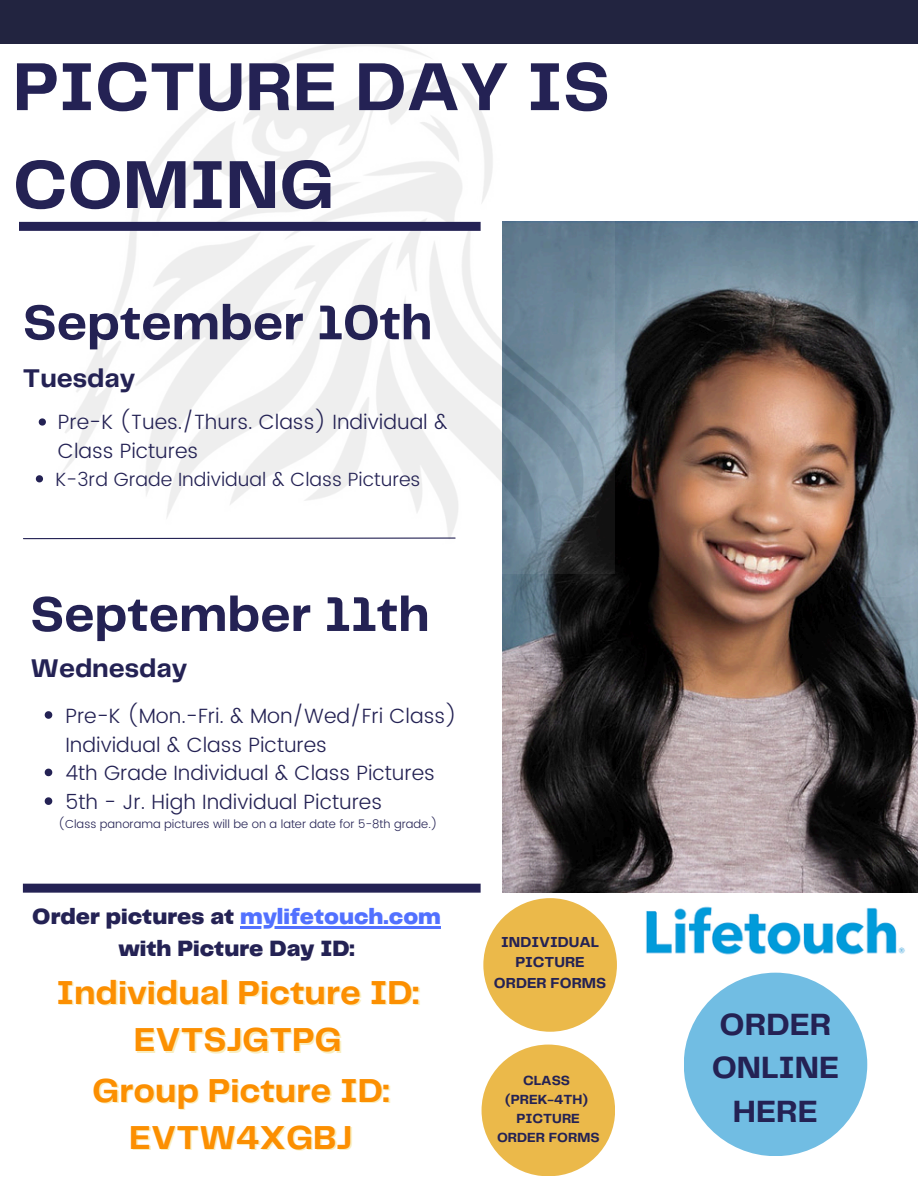
<style>
.page{position:relative;width:918px;height:1188px;background:#fff}
.page>*{position:absolute;margin:0;border:0;box-sizing:border-box;transform-origin:0 0}
.t1{font:700 70.35px/97.8px "Telegraf";color:#242254}
.t2{font:700 50.7px "Telegraf";color:#242254}
.t3{font:700 50.55px "Telegraf";color:#242254}
.t4{font:700 34.5px/47.2px "Telegraf";color:#fc8f01;text-align:center}
.t5{font:700 31.95px/43.8px "Telegraf";color:#242254;text-align:center}
.t6{font:700 26.7px "Telegraf";color:#242254}
.t7{font:900 22.95px "Telegraf";color:#242254}
.t8{font:300 20.7px/28.8px "Poppins";color:#242254}
.t9{font:300 19.2px "Poppins";color:#242254}
.t10{font:700 15px/20.1px "Telegraf";color:#242254;text-align:center}
.t11{font:700 13.8px/19.2px "Telegraf";color:#242254;text-align:center}
.t12{font:300 11.7px "Poppins";color:#242254}
.s1{color:#5271ff}
</style>
<div class="page">
<img style="left:502px;top:222px;width:416px;height:670px">
<img style="left:48px;top:43px;width:567px;height:531px">
<img style="left:646px;top:906px;width:259px;height:49px">
<svg style="left:39px;top:418px;width:7px;height:8px"></svg>
<svg style="left:36px;top:475px;width:7px;height:7px"></svg>
<svg style="left:23px;top:537px;width:433px;height:3px"></svg>
<div style="left:19px;top:222px;width:462px;height:9px;background:#242254"></div>
<div style="left:23px;top:884px;width:458px;height:9px;background:#242254"></div>
<hr style="left:240px;top:926px;width:201px;height:3px;background:#5271ff">
<svg style="left:45px;top:711px;width:7px;height:8px"></svg>
<svg style="left:45px;top:769px;width:7px;height:7px"></svg>
<svg style="left:45px;top:797px;width:7px;height:8px"></svg>
<div style="left:684px;top:973px;width:183px;height:183px;background:#71bde3;border-radius:50%"></div>
<div style="left:0;top:0;width:918px;height:43px;background:#222440"></div>
<div style="left:483px;top:898px;width:134px;height:134px;background:#ebb94a;border-radius:50%"></div>
<div style="left:482px;top:1045px;width:133px;height:131px;background:#ebb94a;border-radius:50%"></div>
<p class="t1" style="left:13px;top:42px;width:599px">PICTURE DAY IS<br>COMING</p>
<p class="t3" style="left:23px;top:301px;width:411px">September 10th</p>
<p class="t6" style="left:23px;top:366px;width:114px">Tuesday</p>
<h2 class="t8" style="left:58px;top:408px;width:391px">Pre-K (Tues./Thurs. Class) Individual &amp;<br>Class Pictures</h2>
<p class="t9" style="left:55px;top:468px;width:367px">K-3rd Grade Individual &amp; Class Pictures</p>
<p class="t2" style="left:30px;top:592px;width:401px">September 11th</p>
<p class="t6" style="left:30px;top:657px;width:158px">Wednesday</p>
<h5 class="t8" style="left:65px;top:702px;width:393px">Pre-K (Mon.-Fri. &amp; Mon/Wed/Fri Class)<br>Individual &amp; Class Pictures</h5>
<h4 class="t8" style="left:65px;top:759px;width:371px">4th Grade Individual &amp; Class Pictures</h4>
<h4 class="t8" style="left:65px;top:788px;width:318px">5th - Jr. High Individual Pictures</h4>
<p class="t12" style="left:58px;top:817px;width:381px">(Class panorama pictures will be on a later date for 5-8th grade.)</p>
<p class="t7" style="left:32px;top:907px;width:410px">Order pictures at <span class="s1">mylifetouch.com</span></p>
<p class="t7" style="left:118px;top:938px;width:238px">with Picture Day ID:</p>
<h2 class="t4" style="left:56px;top:971px;width:364px">Individual Picture ID:</h2>
<p class="t4" style="left:134px;top:1018px;width:210px">EVTSJGTPG</p>
<h3 class="t4" style="left:92px;top:1068px;width:299px">Group Picture ID:<br>EVTW4XGBJ</h3>
<p class="t10" style="left:494px;top:933px;width:114px">INDIVIDUAL<br>PICTURE<br>ORDER FORMS</p>
<p class="t11" style="left:523px;top:1071px;width:48px">CLASS</p>
<p class="t11" style="left:505px;top:1090px;width:84px">(PREK-4TH)</p>
<h3 class="t11" style="left:497px;top:1109px;width:104px">PICTURE<br>ORDER FORMS</h3>
<p class="t5" style="left:712px;top:1004px;width:129px">ORDER<br>ONLINE<br>HERE</p>
</div>
